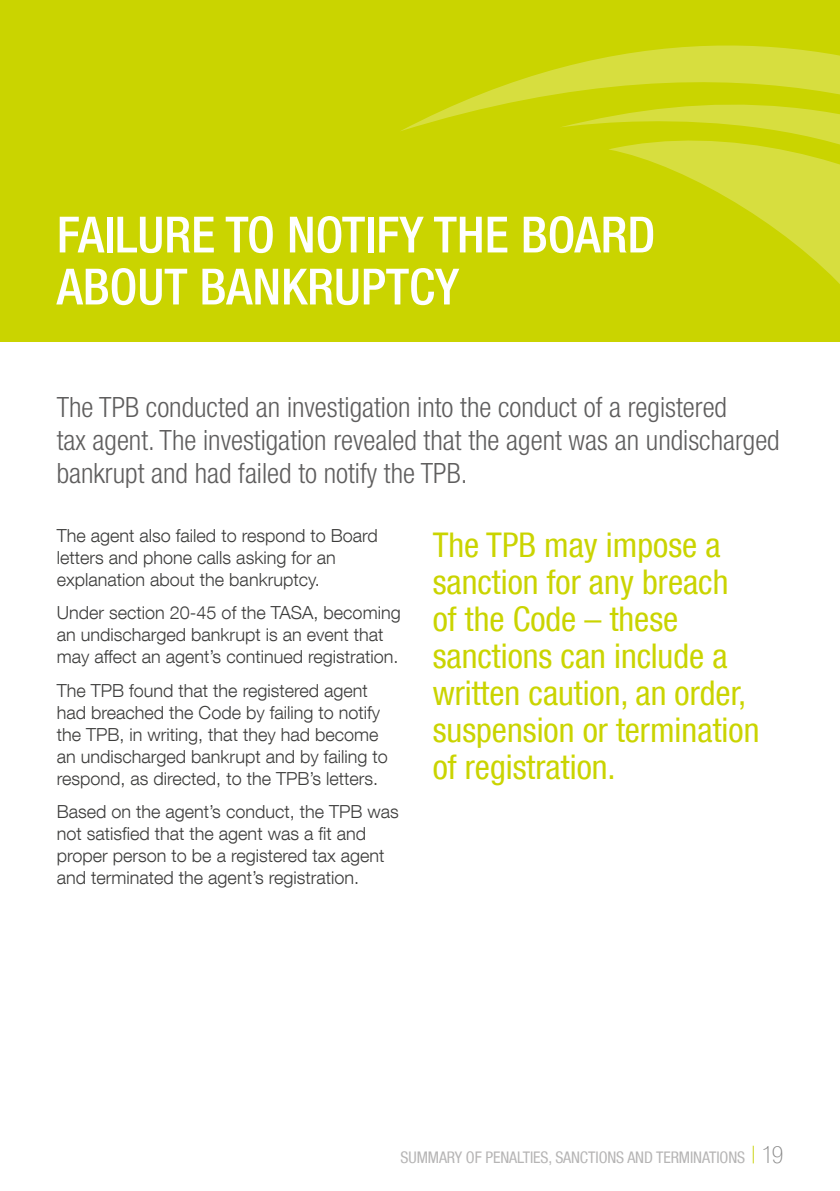
<style>
.page{position:relative;width:840px;height:1191px;background:#fff}
.page>*{position:absolute;margin:0;border:0;box-sizing:border-box;transform-origin:0 0}
.TPB___Heading_1{font:500 condensed 50px/52px "Helvetica Neue LT Com";color:#fff}
.TPB_-_pull_quote{font:condensed 34px/37px "Helvetica Neue LT Com";color:#cad400}
.TPB___Intro{font:300 condensed 28px/33px "Helvetica Neue LT Com";color:#5f5e5e}
.TPB___Body{font:300 18px/22px "Helvetica Neue LT Com";color:#3c3c3b}
.t1{font:condensed 16px "Helvetica Neue LT Com";letter-spacing:-.005em;color:#b6b5b5}
.s1{font-weight:100;font-size:24px;color:#c6d000}
.s2{font-weight:100;font-size:24px;color:#878787}
</style>
<div class="page">
<div style="left:0;top:0;width:839px;height:341px;background:#cad400"></div>
<svg style="left:401px;top:45px;width:438px;height:86px"></svg>
<svg style="left:559px;top:89px;width:280px;height:194px"></svg>
<p class="TPB___Heading_1" style="left:57px;top:208px;width:599px">FAILURE TO NOTIFY THE BOARD<br>ABOUT BANKRUPTCY</p>
<p class="TPB___Intro" style="left:57px;top:390px;width:724px">The TPB conducted an investigation into the conduct of a registered<br>tax agent. The investigation revealed that the agent was an undischarged bankrupt and had failed to notify the TPB.</p>
<p class="TPB___Body" style="left:57px;top:524px;width:322px">The agent also failed to respond to Board letters and phone calls asking for an explanation about the bankruptcy.</p>
<p class="TPB___Body" style="left:57px;top:601px;width:345px">Under section 20-45 of the TASA, becoming an undischarged bankrupt is an event that may affect an agent’s continued registration.</p>
<p class="TPB___Body" style="left:57px;top:679px;width:332px">The TPB found that the registered agent had breached the Code by failing to notify the TPB, in writing, that they had become an undischarged bankrupt and by failing to respond, as directed, to the TPB’s letters.</p>
<p class="TPB___Body" style="left:57px;top:800px;width:343px">Based on the agent’s conduct, the TPB was not satisfied that the agent was a fit and proper person to be a registered tax agent and terminated the agent’s registration.</p>
<p class="TPB_-_pull_quote" style="left:432px;top:526px;width:328px">The TPB may impose a sanction for any breach of the Code – these sanctions can include a written caution, an order, suspension or termination of registration.</p>
<p class="t1" style="left:400px;top:1147px;width:384px">SUMMARY OF PENALTIES, SANCTIONS AND TERMINATIONS <span class="s1">|</span> <span class="s2">19</span></p>
</div>
